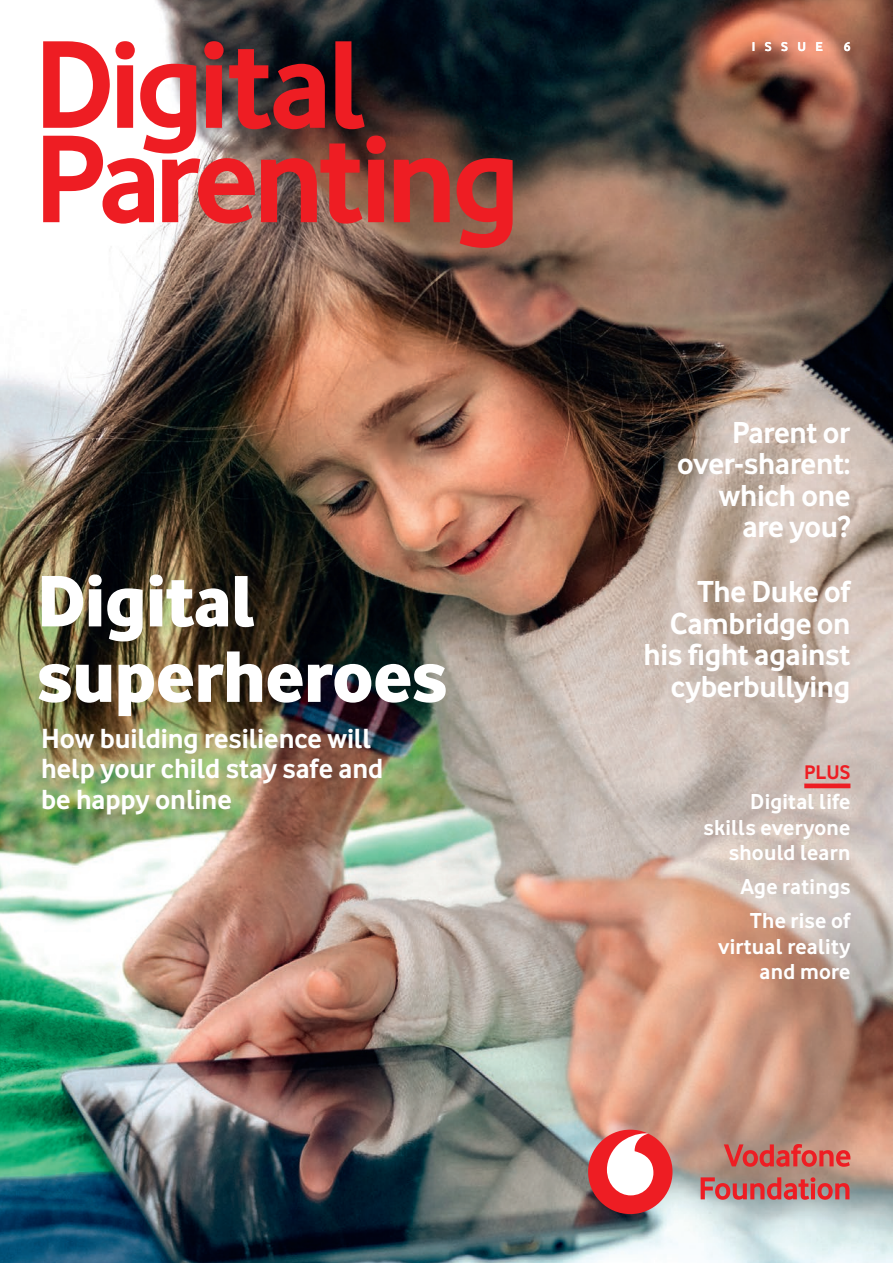
<style>
.page{position:relative;width:893px;height:1263px;background:#fff}
.page>*{position:absolute;margin:0;border:0;box-sizing:border-box;transform-origin:0 0}
.t1{font:700 129.6px/94.3px "Vodafone Rg";letter-spacing:-.045em;color:#ee1d23}
.t2{font:75.45px/75.4px "Vodafone Ex B";letter-spacing:-.01em;color:#fff}
.t3{font:700 31.5px/31.5px "Vodafone Rg";letter-spacing:-.01em;color:#fff;text-align:right}
.t4{font:700 28.8px/30.3px "Vodafone Rg";letter-spacing:-.005em;color:#fff}
.t5{font:700 22.5px/25.5px "Vodafone Rg";letter-spacing:.01em;color:#fff;text-align:right}
.t6{font:700 20.4px "Vodafone Rg";color:#ee1d23}
.t7{font:700 13.2px "Vodafone Rg";letter-spacing:.705em;color:#fff}
</style>
<div class="page">
<img style="left:0;top:0;width:893px;height:1263px">
<div style="left:804px;top:783px;width:46px;height:5px;background:#ee1d23"></div>
<div style="left:588px;top:1129px;width:84px;height:85px;background:#ee1d23;border-radius:50%"></div>
<svg style="left:607px;top:1133px;width:46px;height:62px"></svg>
<svg style="left:724px;top:1144px;width:126px;height:23px;background:#cc6058"></svg>
<svg style="left:701px;top:1177px;width:148px;height:23px;background:#bd6665"></svg>
<h1 class="t1" style="left:34px;top:36px;width:488px">Digital<br>Parenting</h1>
<p class="t7" style="left:752px;top:39px;width:73px">ISSUE</p>
<p class="t7" style="left:844px;top:39px;width:8px">6</p>
<h2 class="t2" style="left:37px;top:561px;width:412px">Digital superheroes</h2>
<p class="t4" style="left:41px;top:723px;width:344px">How building resilience will help your child stay safe and be happy online</p>
<p class="t3" style="left:677px;top:416px;width:175px">Parent or over-sharent: which one are you?</p>
<p class="t3" style="left:643px;top:575px;width:208px">The Duke of<br>Cambridge on his fight against cyberbullying</p>
<p class="t6" style="left:804px;top:760px;width:48px">PLUS</p>
<p class="t5" style="left:703px;top:788px;width:149px">Digital life skills everyone should learn</p>
<p class="t5" style="left:740px;top:869px;width:112px;line-height:34px;text-align:center">Age ratings<br>The rise of</p>
<p class="t5" style="left:718px;top:933px;width:134px">virtual reality and more</p>
</div>
